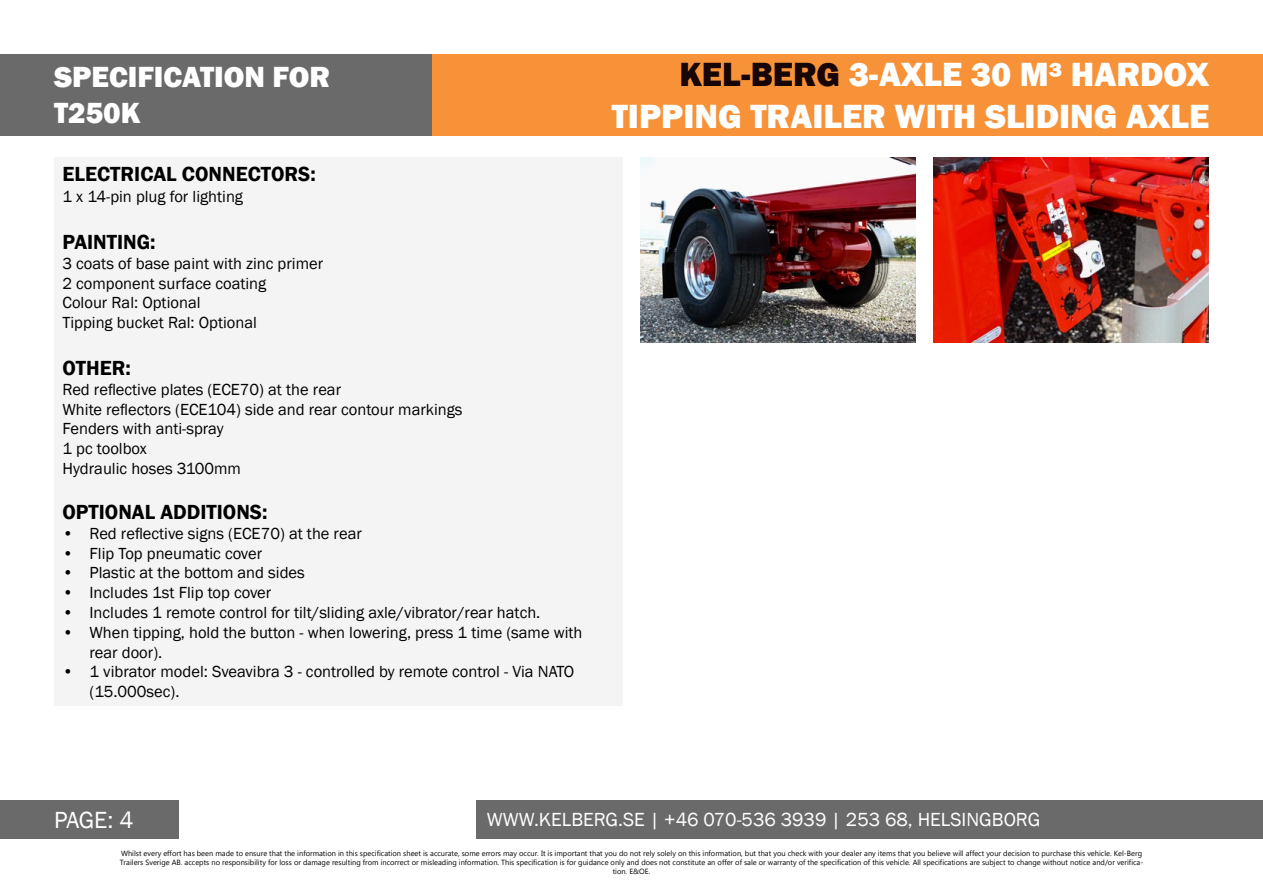
<style>
.page{position:relative;width:1263px;height:893px;background:#fff}
.page>*{position:absolute;margin:0;border:0;box-sizing:border-box;transform-origin:0 0}
.t1{font:800 34.5px/41.4px "Franklin Gothic";color:#fff;text-align:right}
.t2{font:800 30px/36px "Franklin Gothic";color:#fff}
.t3{font:24px "Franklin Gothic";color:#fff}
.t4{font:600 21px "Franklin Gothic";color:#000}
.t5{font:19.5px "Franklin Gothic";color:#fff}
.t6{font:16.5px/19.8px "Franklin Gothic";color:#000}
.t7{font:7.5px/9px "Microsoft Tai Le";color:#000;text-align:center}
.s1{color:#180607}
</style>
<div class="page">
<img style="left:640px;top:157px;width:276px;height:186px">
<img style="left:934px;top:157px;width:275px;height:186px">
<div style="left:432px;top:54px;width:831px;height:82px;background:#f79239"></div>
<div style="left:0;top:54px;width:432px;height:82px;background:#6b6a6a"></div>
<div style="left:0;top:801px;width:179px;height:38px;background:#6b6a6a"></div>
<div style="left:476px;top:801px;width:787px;height:38px;background:#6b6a6a"></div>
<div style="left:54px;top:157px;width:568px;height:549px;background:#f5f4f4"></div>
<h2 class="t2" style="left:54px;top:59px;width:278px">SPECIFICATION FOR<br>T250K</h2>
<p class="t4" style="left:63px;top:161px;width:255px">ELECTRICAL CONNECTORS:</p>
<p class="t6" style="left:63px;top:187px;width:182px">1 x 14-pin plug for lighting</p>
<p class="t4" style="left:63px;top:229px;width:95px">PAINTING:</p>
<p class="t6" style="left:63px;top:254px;width:262px">3 coats of base paint with zinc primer<br>2 component surface coating<br>Colour Ral: Optional<br>Tipping bucket Ral: Optional</p>
<p class="t4" style="left:63px;top:355px;width:70px">OTHER:</p>
<p class="t6" style="left:63px;top:380px;width:401px">Red reflective plates (ECE70) at the rear<br>White reflectors (ECE104) side and rear contour markings<br>Fenders with anti-spray<br>1 pc toolbox<br>Hydraulic hoses 3100mm</p>
<p class="t4" style="left:63px;top:499px;width:207px">OPTIONAL ADDITIONS:</p>
<p class="t6" style="left:63px;top:524px;width:301px">• Red reflective signs (ECE70) at the rear</p>
<p class="t6" style="left:63px;top:543px;width:201px">• Flip Top pneumatic cover</p>
<p class="t6" style="left:63px;top:563px;width:244px">• Plastic at the bottom and sides</p>
<p class="t6" style="left:63px;top:583px;width:210px">• Includes 1st Flip top cover</p>
<p class="t6" style="left:63px;top:603px;width:479px">• Includes 1 remote control for tilt/sliding axle/vibrator/rear hatch.</p>
<p class="t6" style="left:89px;top:623px;width:494px;text-indent:-27px">• When tipping, hold the button - when lowering, press 1 time (same with rear door).</p>
<p class="t6" style="left:89px;top:662px;width:486px;text-indent:-27px">• 1 vibrator model: Sveavibra 3 - controlled by remote control - Via NATO (15.000sec).</p>
<h1 class="t1" style="left:612px;top:54px;width:599px"><span class="s1">KEL-BERG</span> 3-AXLE 30 M³ HARDOX<br>TIPPING TRAILER WITH SLIDING AXLE</h1>
<h3 class="t3" style="left:54px;top:805px;width:81px">PAGE: 4</h3>
<p class="t5" style="left:487px;top:807px;width:555px">WWW.KELBERG.SE | +46 070-536 3939 | 253 68, HELSINGBORG</p>
<p class="t7" style="left:120px;top:849px;width:1025px">Whilst every effort has been made to ensure that the information in this specification sheet is accurate, some errors may occur. It is important that you do not rely solely on this information, but that you check with your dealer any items that you believe will affect your decision to purchase this vehicle. Kel-Berg<br>Trailers Sverige AB. accepts no responsibility for loss or damage resulting from incorrect or misleading information. This specification is for guidance only and does not constitute an offer of sale or warranty of the specification of this vehicle. All specifications are subject to change without notice and/or verifica&shy;tion. E&amp;OE.</p>
</div>
